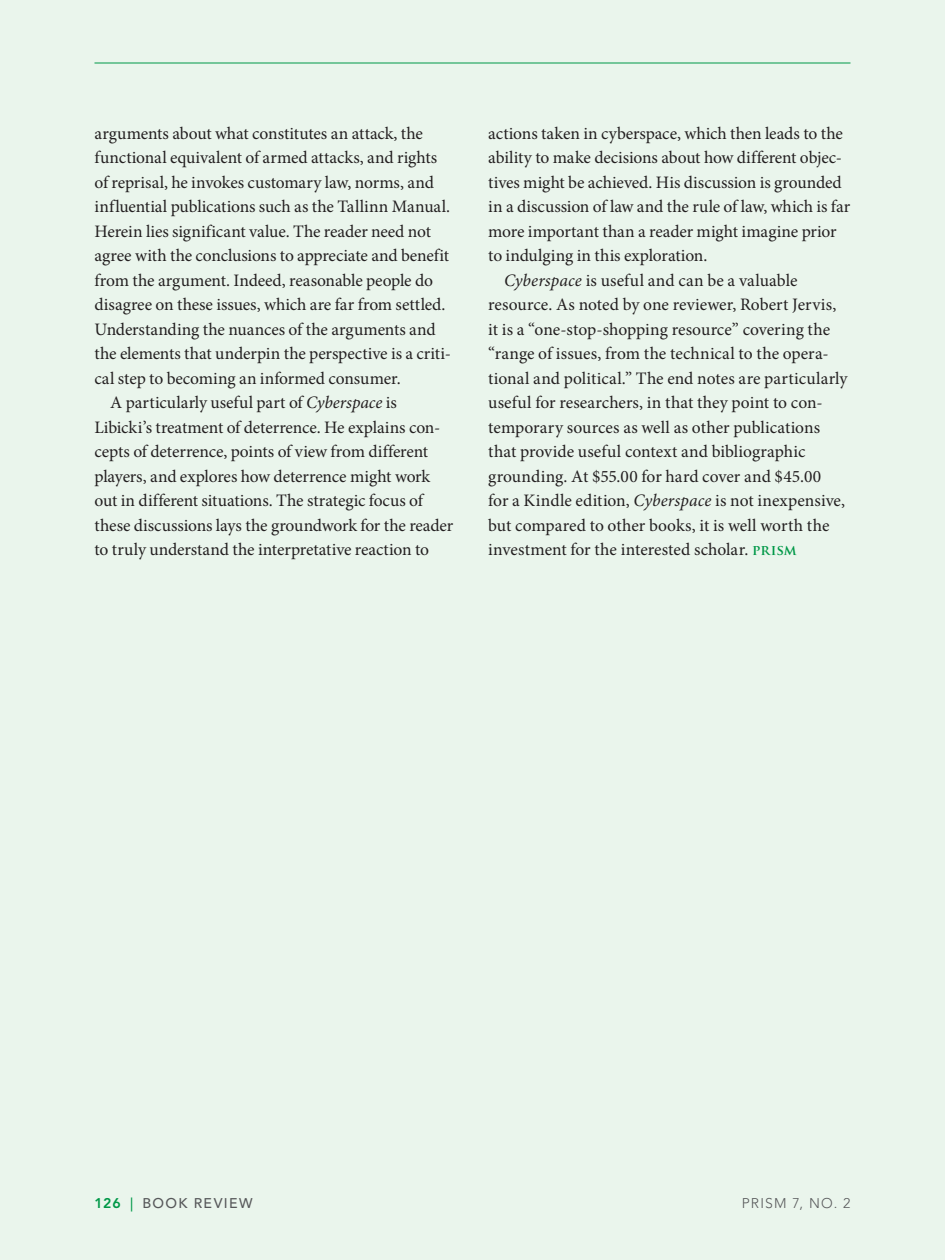
<style>
.page{position:relative;width:945px;height:1260px;background:#eaf5ec}
.page>*{position:absolute;margin:0;border:0;box-sizing:border-box;transform-origin:0 0}
.Body_TXT{font:17.5px/24.5px "Minion Pro";letter-spacing:-.005em;color:#231f20}
.t1{font:500 14px "Avenir LT Std";letter-spacing:.1em;color:#57585a}
.t2{font:300 14px "Avenir LT Std";letter-spacing:.09em;color:#57585a}
.s1{font-style:italic}
.s2{font-family:"Trajan Pro";font-weight:700;font-size:14px;color:#009847}
.s3{font-weight:800;color:#009847}
.s4{color:#009847}
</style>
<div class="page">
<hr style="left:94px;top:63px;width:756px;height:1px;background:#009847">
<p class="Body_TXT" style="left:94px;top:121px;width:358px">arguments about what constitutes an attack, the functional equivalent of armed attacks, and rights of reprisal, he invokes customary law, norms, and influential publications such as the Tallinn Manual.<br>Herein lies significant value. The reader need not agree with the conclusions to appreciate and benefit from the argument. Indeed, reasonable people do disagree on these issues, which are far from settled.<br>Understanding the nuances of the arguments and the elements that underpin the perspective is a criti&shy;cal step to becoming an informed consumer.</p>
<p class="Body_TXT" style="left:94px;top:390px;width:360px;text-indent:16px">A particularly useful part of <span class="s1">Cyberspace</span> is Libicki’s treatment of deterrence. He explains con&shy;cepts of deterrence, points of view from different players, and explores how deterrence might work out in different situations. The strategic focus of these discussions lays the groundwork for the reader to truly understand the interpretative reaction to</p>
<p class="Body_TXT" style="left:488px;top:121px;width:364px">actions taken in cyberspace, which then leads to the ability to make decisions about how different objec&shy;tives might be achieved. His discussion is grounded in a discussion of law and the rule of law, which is far more important than a reader might imagine prior to indulging in this exploration.</p>
<p class="Body_TXT" style="left:488px;top:268px;width:361px;text-indent:16px"><span class="s1">Cyberspace</span> is useful and can be a valuable resource. As noted by one reviewer, Robert Jervis, it is a “one-stop-shopping resource” covering the “range of issues, from the technical to the opera&shy;tional and political.” The end notes are particularly useful for researchers, in that they point to con&shy;temporary sources as well as other publications that provide useful context and bibliographic grounding. At $55.00 for hard cover and $45.00<br>for a Kindle edition, <span class="s1">Cyberspace</span> is not inexpensive, but compared to other books, it is well worth the investment for the interested scholar. <span class="s2">PRISM</span></p>
<p class="t1" style="left:94px;top:1195px;width:160px"><span class="s3">126</span> <span class="s4">|</span> BOOK REVIEW</p>
<p class="t2" style="left:742px;top:1195px;width:110px">PRISM 7, NO. 2</p>
</div>
